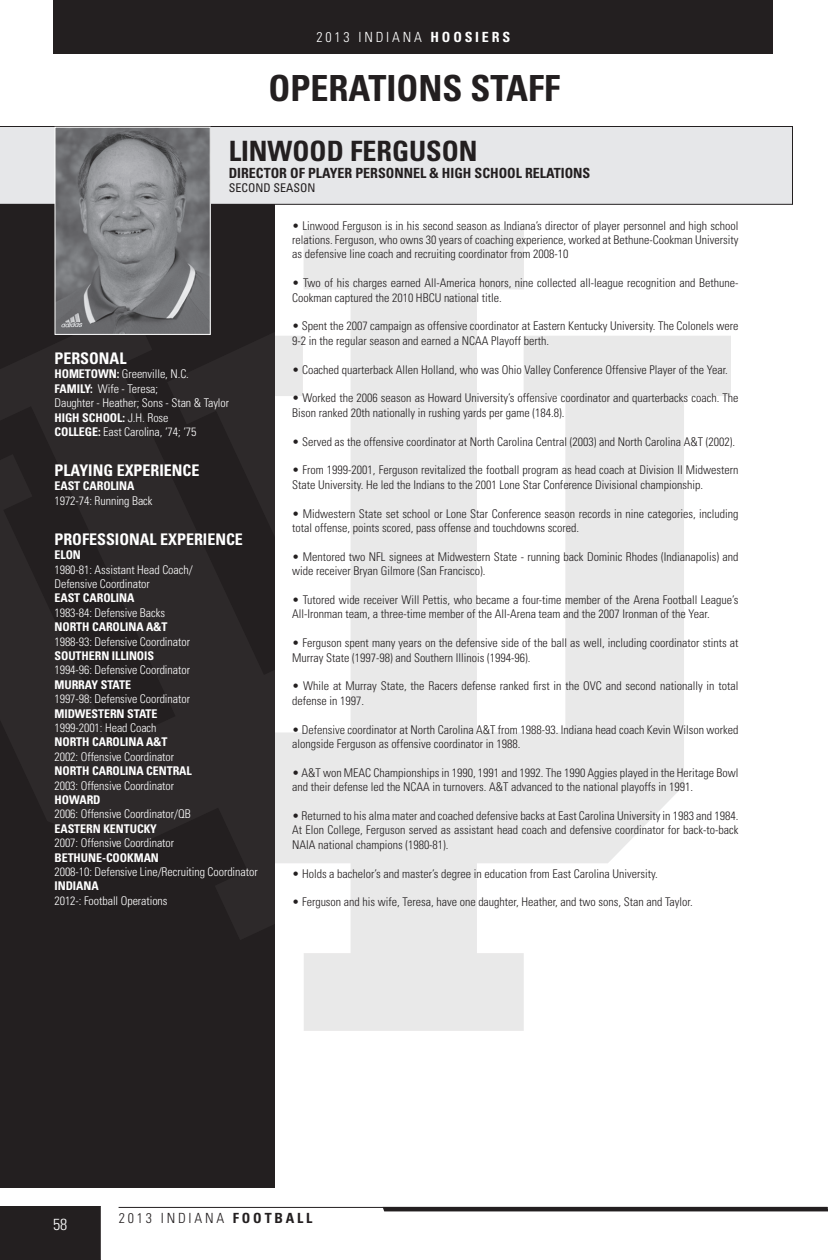
<style>
.page{position:relative;width:828px;height:1260px;background:#fff}
.page>*{position:absolute;margin:0;border:0;box-sizing:border-box;transform-origin:0 0}
.t1{font:700 condensed 36px "Univers";color:#231f20}
.t2{font:700 condensed 28px "Univers";color:#231f20}
.t3{font:700 condensed 16px "Univers";color:#fff}
.t4{font:300 condensed 16px "Univers";color:#fff}
.t5{font:700 condensed 14px "Univers";color:#231f20}
.t6{font:300 condensed 14px "Univers";letter-spacing:.2em;color:#231f20}
.t7{font:300 condensed 14px "Univers";letter-spacing:.2em;color:#fff}
.t8{font:300 condensed 12px/14.4px "Univers";color:#231f20}
.t9{font:300 condensed 12px "Univers";letter-spacing:-.005em;color:#fff}
.t10{font:700 condensed 12px "Univers";letter-spacing:-.005em;color:#fff}
.t11{font:condensed 12px "Univers";color:#231f20}
.s1{font-weight:700}
.s2{font-weight:300}
</style>
<div class="page">
<div style="left:0;top:1206px;width:100px;height:54px;background:#231f20"></div>
<hr style="left:119px;top:1207px;width:709px;height:1px;background:#231f20">
<hr style="left:383px;top:1207px;width:445px;height:4px;background:#231f20">
<svg style="left:275px;top:229px;width:456px;height:802px;fill:#e9e9e9"></svg>
<div style="left:53px;top:0;width:720px;height:54px;background:#231f20"></div>
<div style="left:0;top:197px;width:275px;height:991px;background:#231f20"></div>
<div style="left:0;top:126px;width:793px;height:79px;background:#e6e7e9"></div>
<img style="left:56px;top:129px;width:153px;height:204px">
<div style="left:54px;top:127px;width:157px;height:208px;border:1px solid #fff"></div>
<p class="t7" style="left:316px;top:28px;width:195px">2013 INDIANA <span class="s1">HOOSIERS</span></p>
<p class="t1" style="left:269px;top:66px;width:293px">OPERATIONS STAFF</p>
<p class="t2" style="left:229px;top:134px;width:250px">LINWOOD FERGUSON</p>
<p class="t5" style="left:229px;top:164px;width:363px">DIRECTOR OF PLAYER PERSONNEL &amp; HIGH SCHOOL RELATIONS</p>
<p class="t11" style="left:229px;top:180px;width:88px">SECOND SEASON</p>
<p class="t3" style="left:54px;top:348px;width:74px">PERSONAL</p>
<p class="t9" style="left:54px;top:367px;width:136px"><span class="s1">HOMETOWN:</span> Greenville, N.C.</p>
<p class="t9" style="left:54px;top:381px;width:105px"><span class="s1">FAMILY:</span> Wife - Teresa;</p>
<p class="t9" style="left:54px;top:396px;width:176px">Daughter - Heather; Sons - Stan &amp; Taylor</p>
<p class="t10" style="left:54px;top:410px;width:116px">HIGH SCHOOL: <span class="s2">J.H. Rose</span></p>
<p class="t9" style="left:54px;top:424px;width:144px"><span class="s1">COLLEGE:</span> East Carolina, ‘74; ‘75</p>
<p class="t3" style="left:54px;top:460px;width:146px">PLAYING EXPERIENCE</p>
<p class="t10" style="left:54px;top:479px;width:81px">EAST CAROLINA</p>
<p class="t9" style="left:54px;top:493px;width:100px">1972-74: Running Back</p>
<p class="t3" style="left:54px;top:529px;width:190px">PROFESSIONAL EXPERIENCE</p>
<p class="t10" style="left:54px;top:548px;width:28px">ELON</p>
<p class="t9" style="left:54px;top:562px;width:140px">1980-81: Assistant Head Coach/</p>
<p class="t9" style="left:54px;top:576px;width:97px">Defensive Coordinator</p>
<p class="t10" style="left:54px;top:591px;width:81px">EAST CAROLINA</p>
<p class="t9" style="left:54px;top:605px;width:112px">1983-84: Defensive Backs</p>
<p class="t10" style="left:54px;top:620px;width:114px">NORTH CAROLINA A&amp;T</p>
<p class="t9" style="left:54px;top:634px;width:137px">1988-93: Defensive Coordinator</p>
<p class="t10" style="left:54px;top:648px;width:101px">SOUTHERN ILLINOIS</p>
<p class="t9" style="left:54px;top:663px;width:137px">1994-96: Defensive Coordinator</p>
<p class="t10" style="left:54px;top:677px;width:78px">MURRAY STATE</p>
<p class="t9" style="left:54px;top:692px;width:137px">1997-98: Defensive Coordinator</p>
<p class="t10" style="left:54px;top:706px;width:105px">MIDWESTERN STATE</p>
<p class="t9" style="left:54px;top:720px;width:104px">1999-2001: Head Coach</p>
<p class="t10" style="left:54px;top:735px;width:114px">NORTH CAROLINA A&amp;T</p>
<p class="t9" style="left:54px;top:749px;width:121px">2002: Offensive Coordinator</p>
<p class="t10" style="left:54px;top:764px;width:139px">NORTH CAROLINA CENTRAL</p>
<p class="t9" style="left:54px;top:778px;width:121px">2003: Offensive Coordinator</p>
<p class="t10" style="left:54px;top:792px;width:48px">HOWARD</p>
<p class="t9" style="left:54px;top:807px;width:138px">2006: Offensive Coordinator/QB</p>
<p class="t10" style="left:54px;top:821px;width:104px">EASTERN KENTUCKY</p>
<p class="t9" style="left:54px;top:836px;width:121px">2007: Offensive Coordinator</p>
<p class="t10" style="left:54px;top:850px;width:106px">BETHUNE-COOKMAN</p>
<p class="t9" style="left:54px;top:864px;width:205px">2008-10: Defensive Line/Recruiting Coordinator</p>
<p class="t10" style="left:54px;top:879px;width:46px">INDIANA</p>
<p class="t9" style="left:54px;top:893px;width:115px">2012-: Football Operations</p>
<p class="t8" style="left:292px;top:218px;width:448px;text-align:justify">• Linwood Ferguson is in his second season as Indiana’s director of player personnel and high school relations. Ferguson, who owns 30 years of coaching experience, worked at Bethune-Cookman University as defensive line coach and recruiting coordinator from 2008-10</p>
<p class="t8" style="left:292px;top:276px;width:448px">• Two of his charges earned All-America honors, nine collected all-league recognition and Bethune-<br>Cookman captured the 2010 HBCU national title.</p>
<p class="t8" style="left:292px;top:319px;width:448px">• Spent the 2007 campaign as offensive coordinator at Eastern Kentucky University. The Colonels were<br>9-2 in the regular season and earned a NCAA Playoff berth.</p>
<p class="t8" style="left:292px;top:362px;width:437px">• Coached quarterback Allen Holland, who was Ohio Valley Conference Offensive Player of the Year.</p>
<p class="t8" style="left:292px;top:391px;width:448px">• Worked the 2006 season as Howard University’s offensive coordinator and quarterbacks coach. The<br>Bison ranked 20th nationally in rushing yards per game (184.8).</p>
<p class="t8" style="left:292px;top:434px;width:445px">• Served as the offensive coordinator at North Carolina Central (2003) and North Carolina A&amp;T (2002).</p>
<p class="t8" style="left:292px;top:463px;width:448px">• From 1999-2001, Ferguson revitalized the football program as head coach at Division II Midwestern<br>State University. He led the Indians to the 2001 Lone Star Conference Divisional championship.</p>
<p class="t8" style="left:292px;top:506px;width:448px">• Midwestern State set school or Lone Star Conference season records in nine categories, including total offense, points scored, pass offense and touchdowns scored.</p>
<p class="t8" style="left:292px;top:549px;width:448px">• Mentored two NFL signees at Midwestern State - running back Dominic Rhodes (Indianapolis) and wide receiver Bryan Gilmore (San Francisco).</p>
<p class="t8" style="left:292px;top:593px;width:448px">• Tutored wide receiver Will Pettis, who became a four-time member of the Arena Football League’s<br>All-Ironman team, a three-time member of the All-Arena team and the 2007 Ironman of the Year.</p>
<p class="t8" style="left:292px;top:636px;width:448px">• Ferguson spent many years on the defensive side of the ball as well, including coordinator stints at<br>Murray State (1997-98) and Southern Illinois (1994-96).</p>
<p class="t8" style="left:292px;top:679px;width:448px">• While at Murray State, the Racers defense ranked first in the OVC and second nationally in total defense in 1997.</p>
<p class="t8" style="left:292px;top:722px;width:448px">• Defensive coordinator at North Carolina A&amp;T from 1988-93. Indiana head coach Kevin Wilson worked alongside Ferguson as offensive coordinator in 1988.</p>
<p class="t8" style="left:292px;top:765px;width:448px">• A&amp;T won MEAC Championships in 1990, 1991 and 1992. The 1990 Aggies played in the Heritage Bowl and their defense led the NCAA in turnovers. A&amp;T advanced to the national playoffs in 1991.</p>
<p class="t8" style="left:292px;top:809px;width:448px;text-align:justify">• Returned to his alma mater and coached defensive backs at East Carolina University in 1983 and 1984.<br>At Elon College, Ferguson served as assistant head coach and defensive coordinator for back-to-back NAIA national champions (1980-81).</p>
<p class="t8" style="left:292px;top:866px;width:367px">• Holds a bachelor’s and master’s degree in education from East Carolina University.</p>
<p class="t8" style="left:292px;top:895px;width:402px">• Ferguson and his wife, Teresa, have one daughter, Heather, and two sons, Stan and Taylor.</p>
<h3 class="t4" style="left:53px;top:1215px;width:16px">58</h3>
<p class="t6" style="left:119px;top:1209px;width:195px">2013 INDIANA <span class="s1">FOOTBALL</span></p>
</div>
